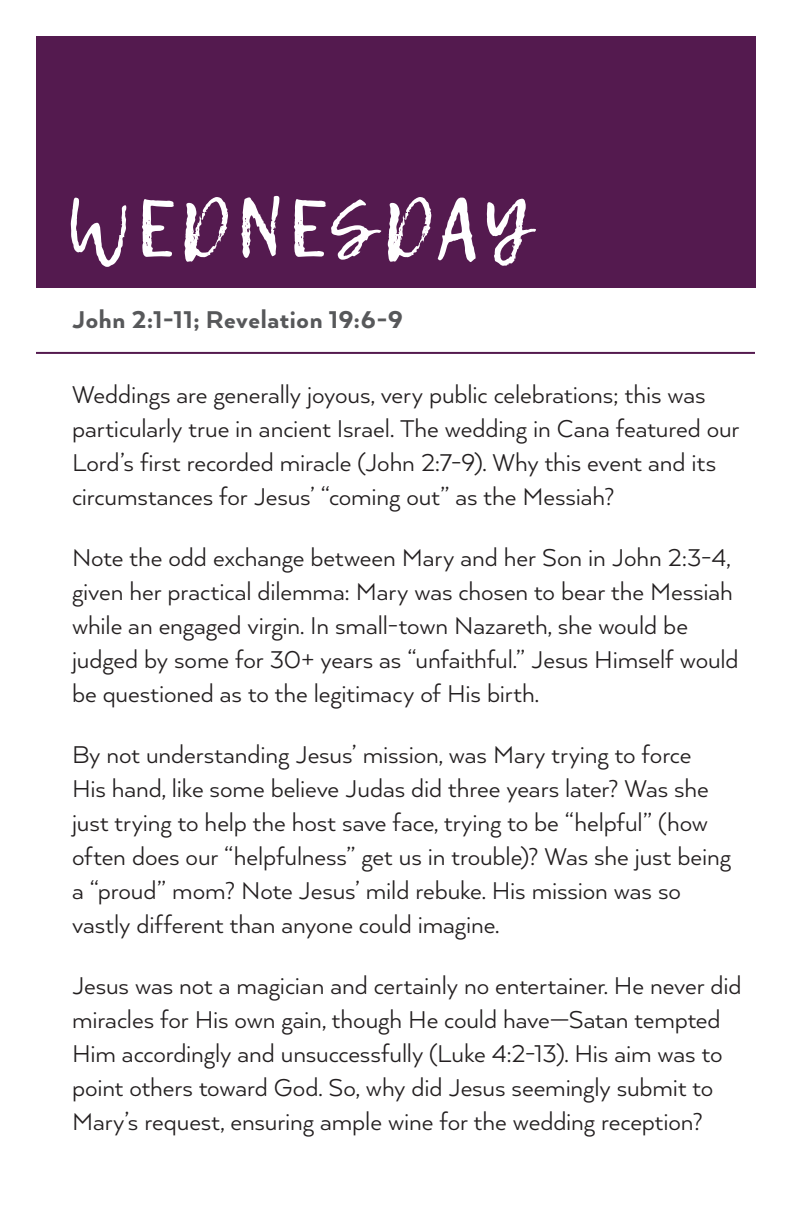
<style>
.page{position:relative;width:792px;height:1224px;background:#fff}
.page>*{position:absolute;margin:0;border:0;box-sizing:border-box;transform-origin:0 0}
.Big_weekday_title{font:80px "Lemon Tuesday";letter-spacing:.06em;color:#fff}
.Body{font:28px/34px "Arquitecta";letter-spacing:-.005em;color:#231f20}
.Weekly_verses{font:800 28px "Arquitecta";letter-spacing:.02em;color:#57585a}
</style>
<div class="page">
<div style="left:36px;top:36px;width:720px;height:252px;background:#541a4f"></div>
<hr style="left:36px;top:352px;width:719px;height:2px;background:#541a4f">
<p class="Big_weekday_title" style="left:66px;top:182px;width:465px">WEDNESDAY</p>
<p class="Weekly_verses" style="left:72px;top:302px;width:333px">John 2:1-11; Revelation 19:6-9</p>
<p class="Body" style="left:72px;top:376px;width:669px">Weddings are generally joyous, very public celebrations; this was particularly true in ancient Israel. The wedding in Cana featured our Lord’s first recorded miracle (John 2:7-9). Why this event and its circumstances for Jesus’ “coming out” as the Messiah?</p>
<p class="Body" style="left:72px;top:539px;width:668px">Note the odd exchange between Mary and her Son in John 2:3-4, given her practical dilemma: Mary was chosen to bear the Messiah while an engaged virgin. In small-town Nazareth, she would be judged by some for 30+ years as “unfaithful.” Jesus Himself would be questioned as to the legitimacy of His birth.</p>
<p class="Body" style="left:72px;top:736px;width:661px">By not understanding Jesus’ mission, was Mary trying to force His hand, like some believe Judas did three years later? Was she just trying to help the host save face, trying to be “helpful” (how often does our “helpfulness” get us in trouble)? Was she just being a “proud” mom? Note Jesus’ mild rebuke. His mission was so vastly different than anyone could imagine.</p>
<p class="Body" style="left:72px;top:967px;width:671px">Jesus was not a magician and certainly no entertainer. He never did miracles for His own gain, though He could have—Satan tempted Him accordingly and unsuccessfully (Luke 4:2-13). His aim was to point others toward God. So, why did Jesus seemingly submit to Mary’s request, ensuring ample wine for the wedding reception?</p>
</div>
